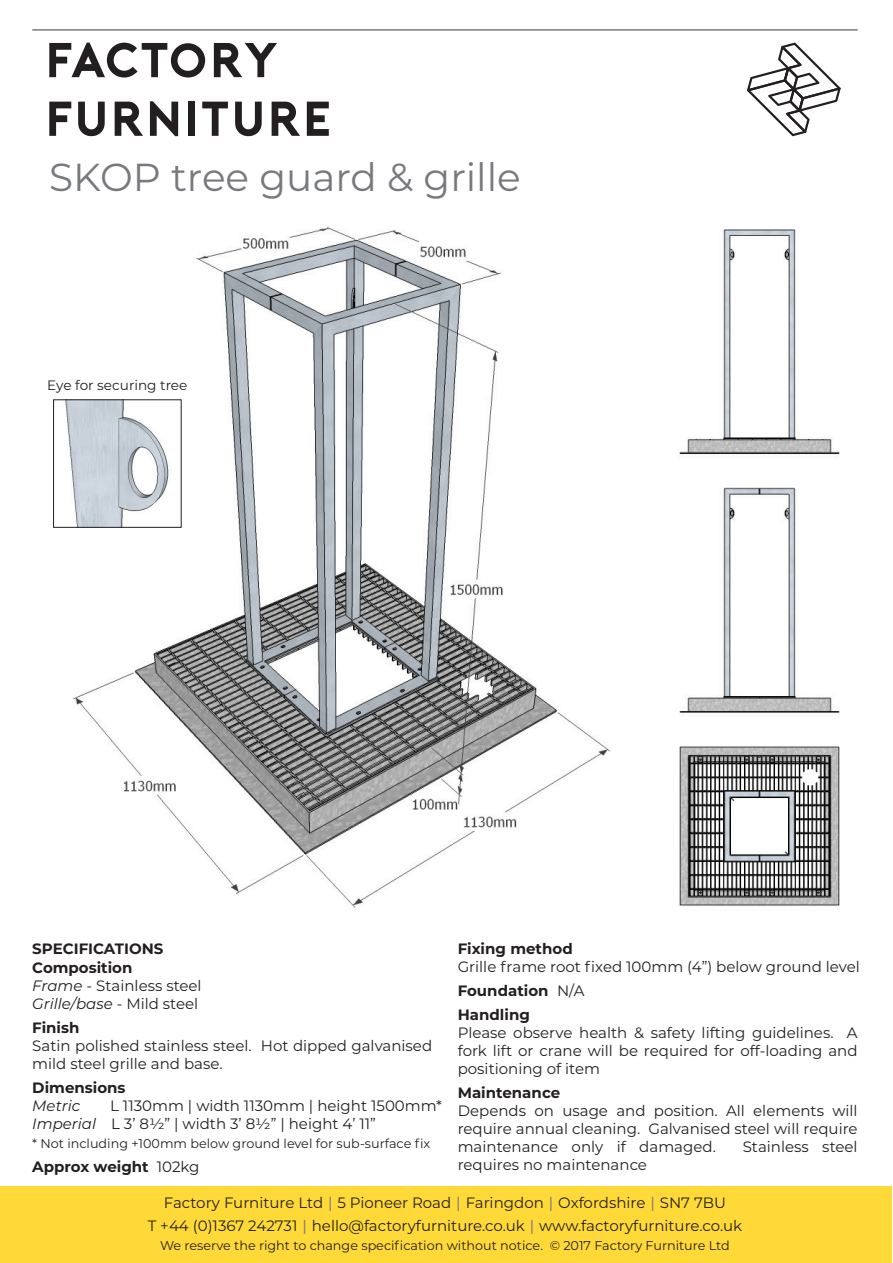
<style>
.page{position:relative;width:893px;height:1263px;background:#fff}
.page>*{position:absolute;margin:0;border:0;box-sizing:border-box;transform-origin:0 0}
.t1{font:39px "Montserrat";color:#77797c}
.t2{font:15px/18px "Montserrat";color:#231f20}
.t3{font:700 15px/19.5px "Montserrat";color:#231f20}
.t4{font:italic 15px "Montserrat";color:#231f20}
.t5{font:13.65px "Montserrat";color:#231f20}
.t6{font:12.75px "Montserrat";color:#231f20}
.s1{font-style:italic}
.s2{font-weight:400}
.s3{font-weight:700}
.s4{color:#7c7c81}
</style>
<div class="page">
<div style="left:0;top:1186px;width:891px;height:77px;background:#ffd937"></div>
<hr style="left:32px;top:29px;width:825px;height:2px;background:#7c7c81">
<svg style="left:49px;top:43px;width:156px;height:35px"></svg>
<svg style="left:214px;top:43px;width:63px;height:34px"></svg>
<svg style="left:49px;top:102px;width:22px;height:34px"></svg>
<svg style="left:78px;top:102px;width:27px;height:34px"></svg>
<svg style="left:115px;top:102px;width:28px;height:34px"></svg>
<svg style="left:150px;top:101px;width:28px;height:35px"></svg>
<div style="left:188px;top:102px;width:7px;height:34px;background:#231f20"></div>
<svg style="left:202px;top:102px;width:26px;height:34px"></svg>
<svg style="left:235px;top:102px;width:27px;height:34px"></svg>
<svg style="left:271px;top:102px;width:29px;height:34px"></svg>
<svg style="left:307px;top:102px;width:22px;height:34px"></svg>
<svg style="left:747px;top:43px;width:93px;height:93px"></svg>
<img style="left:73px;top:227px;width:538px;height:681px">
<img style="left:679px;top:229px;width:161px;height:677px">
<img style="left:65px;top:401px;width:115px;height:125px">
<div style="left:53px;top:399px;width:129px;height:129px;border:1px solid #231f20"></div>
<h1 class="t1" style="left:49px;top:158px;width:473px">SKOP tree guard &amp; grille</h1>
<p class="t5" style="left:47px;top:379px;width:142px">Eye for securing tree</p>
<p class="t3" style="left:32px;top:940px;width:133px">SPECIFICATIONS<br>Composition</p>
<p class="t2" style="left:32px;top:978px;width:171px"><span class="s1">Frame</span> - Stainless steel<br><span class="s1">Grille/base</span> - Mild steel</p>
<p class="t3" style="left:32px;top:1019px;width:49px">Finish</p>
<p class="t2" style="left:32px;top:1038px;width:401px">Satin polished stainless steel. Hot dipped galvanised mild steel grille and base.</p>
<p class="t3" style="left:32px;top:1079px;width:95px">Dimensions</p>
<p class="t4" style="left:32px;top:1099px;width:49px">Metric</p>
<p class="t2" style="left:32px;top:1098px;width:411px;text-indent:78px">L 1130mm | width 1130mm | height 1500mm*<br><span class="s1">Imperial</span> L 3’ 8½” | width 3’ 8½” | height 4’ 11”</p>
<p class="t6" style="left:32px;top:1137px;width:399px">* Not including +100mm below ground level for sub-surface fix</p>
<p class="t3" style="left:32px;top:1158px;width:169px">Approx weight <span class="s2">102kg</span></p>
<p class="t3" style="left:457px;top:940px;width:117px">Fixing method</p>
<p class="t2" style="left:457px;top:955px;width:403px;line-height:24px">Grille frame root fixed 100mm (4”) below ground level<br><span class="s3">Foundation</span> N/A<br><span class="s3">Handling</span></p>
<p class="t2" style="left:457px;top:1024px;width:401px;text-align:justify">Please observe health &amp; safety lifting guidelines. A fork lift or crane will be required for off-loading and positioning of item</p>
<p class="t3" style="left:457px;top:1084px;width:104px">Maintenance</p>
<p class="t2" style="left:457px;top:1102px;width:401px;text-align:justify">Depends on usage and position. All elements will require annual cleaning. Galvanised steel will require maintenance only if damaged.</p>
<p class="t2" style="left:742px;top:1138px;width:116px">Stainless steel</p>
<p class="t2" style="left:457px;top:1156px;width:191px">requires no maintenance</p>
<p class="t2" style="left:148px;top:1192px;width:596px;line-height:22.5px;text-align:center">Factory Furniture Ltd <span class="s4">|</span> 5 Pioneer Road <span class="s4">|</span> Faringdon <span class="s4">|</span> Oxfordshire <span class="s4">|</span> SN7 7BU<br>T +44 (0)1367 242731 <span class="s4">|</span> hello@factoryfurniture.co.uk <span class="s4">|</span> www.factoryfurniture.co.uk</p>
<p class="t6" style="left:160px;top:1240px;width:571px">We reserve the right to change specification without notice. © 2017 Factory Furniture Ltd</p>
</div>
